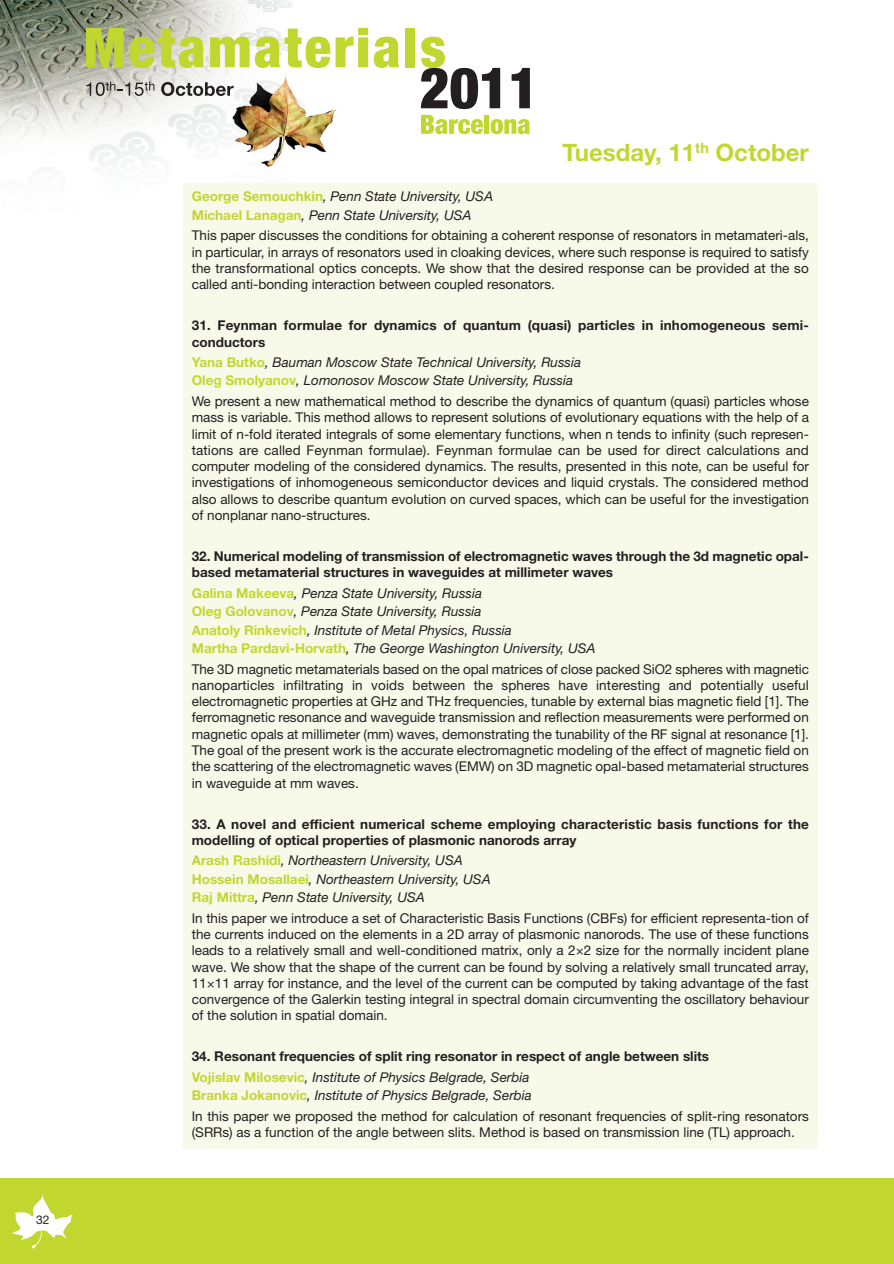
<style>
.page{position:relative;width:894px;height:1264px;background:#fff}
.page>*{position:absolute;margin:0;border:0;box-sizing:border-box;transform-origin:0 0}
.t1{font:700 24px "Helvetica Neue";color:#c1d72f}
.t2{font:13.5px/16.4px "Helvetica Neue";color:#231f20;text-align:justify}
.t3{font:italic 13.5px/18.5px "Helvetica Neue";color:#231f20}
.t4{font:700 13.5px/16.4px "Helvetica Neue";color:#231f20}
.t5{font:12px "Helvetica Neue";color:#231f20}
.s1{font-weight:700;font-style:normal;color:#c1d72f}
.s2{color:#c1d72f}
.s3{font-weight:400;font-style:italic}
.s4{font-weight:700;color:#c1d72f}
.s5{font-style:italic}
</style>
<div class="page">
<img style="left:0;top:0;width:368px;height:169px">
<svg style="left:86px;top:28px;width:38px;height:39px"></svg>
<svg style="left:130px;top:29px;width:74px;height:39px"></svg>
<svg style="left:210px;top:37px;width:39px;height:30px"></svg>
<svg style="left:255px;top:28px;width:144px;height:40px"></svg>
<div style="left:405px;top:28px;width:10px;height:39px;background:#c1d72f"></div>
<svg style="left:86px;top:82px;width:68px;height:14px"></svg>
<svg style="left:161px;top:82px;width:72px;height:14px"></svg>
<svg style="left:420px;top:37px;width:80px;height:72px"></svg>
<svg style="left:511px;top:68px;width:18px;height:40px"></svg>
<svg style="left:421px;top:115px;width:61px;height:19px"></svg>
<div style="left:484px;top:115px;width:5px;height:19px;background:#c1d72f"></div>
<svg style="left:490px;top:119px;width:39px;height:15px"></svg>
<div style="left:0;top:1178px;width:893px;height:86px;background:#c1d72f"></div>
<svg style="left:12px;top:1193px;width:61px;height:55px"></svg>
<div style="left:183px;top:183px;width:634px;height:965px;background:#f7fae9"></div>
<p class="t5" style="left:36px;top:1215px;width:15px">32</p>
<h1 class="t1" style="left:562px;top:144px;width:248px">Tuesday, 11<sup>th</sup> October</h1>
<p class="t3" style="left:192px;top:189px;width:302px"><span class="s1">George Semouchkin</span>, Penn State University, USA<br><span class="s1">Michael Lanagan</span>, Penn State University, USA</p>
<p class="t2" style="left:192px;top:229px;width:618px">This paper discusses the conditions for obtaining a coherent response of resonators in metamateri-als, in particular, in arrays of resonators used in cloaking devices, where such response is required to satisfy the transformational optics concepts. We show that the desired response can be provided at the so called anti-bonding interaction between coupled resonators.</p>
<p class="t4" style="left:192px;top:318px;width:618px">31. Feynman formulae for dynamics of quantum (quasi) particles in inhomogeneous semi&shy;conductors</p>
<p class="t3" style="left:192px;top:354px;width:390px"><span class="s1">Yana Butko</span>, Bauman Moscow State Technical University, Russia<br><span class="s1">Oleg Smolyanov</span>, Lomonosov Moscow State University, Russia</p>
<p class="t2" style="left:192px;top:394px;width:618px">We present a new mathematical method to describe the dynamics of quantum (quasi) particles whose mass is variable. This method allows to represent solutions of evolutionary equations with the help of a limit of n-fold iterated integrals of some elementary functions, when n tends to infinity (such represen&shy;tations are called Feynman formulae). Feynman formulae can be used for direct calculations and computer modeling of the considered dynamics. The results, presented in this note, can be useful for investigations of inhomogeneous semiconductor devices and liquid crystals. The considered method also allows to describe quantum evolution on curved spaces, which can be useful for the investigation of nonplanar nano-structures.</p>
<p class="t4" style="left:192px;top:549px;width:618px">32. Numerical modeling of transmission of electromagnetic waves through the 3d magnetic opal&shy;based metamaterial structures in waveguides at millimeter waves</p>
<p class="t3" style="left:192px;top:585px;width:405px"><span class="s1">Galina Makeeva</span>, Penza State University, Russia<br><span class="s1">Oleg Golovanov</span>, Penza State University, Russia<br><span class="s1">Anatoly Rinkevich</span>, Institute of Metal Physics, Russia<br><span class="s1">Martha Pardavi-Horvath</span>, The George Washington University, USA</p>
<p class="t2" style="left:192px;top:662px;width:618px">The 3D magnetic metamaterials based on the opal matrices of close packed SiO2 spheres with magnetic nanoparticles infiltrating in voids between the spheres have interesting and potentially useful electromagnetic properties at GHz and THz frequencies, tunable by external bias magnetic field [1]. The ferromagnetic resonance and waveguide transmission and reflection measurements were performed on magnetic opals at millimeter (mm) waves, demonstrating the tunability of the RF signal at resonance [1].<br>The goal of the present work is the accurate electromagnetic modeling of the effect of magnetic field on the scattering of the electromagnetic waves (EMW) on 3D magnetic opal-based metamaterial structures in waveguide at mm waves.</p>
<p class="t4" style="left:192px;top:817px;width:618px">33. A novel and efficient numerical scheme employing characteristic basis functions for the modelling of optical properties of plasmonic nanorods array</p>
<p class="t3" style="left:192px;top:853px;width:300px"><span class="s1">Arash Rashidi</span>, Northeastern University, USA<br><span class="s1">Hossein Mosallaei</span>, Northeastern University, USA<br><span class="s1">Raj Mittra</span>, Penn State University, USA</p>
<p class="t2" style="left:192px;top:911px;width:618px">In this paper we introduce a set of Characteristic Basis Functions (CBFs) for efficient representa-tion of the currents induced on the elements in a 2D array of plasmonic nanorods. The use of these functions leads to a relatively small and well-conditioned matrix, only a 2×2 size for the normally incident plane wave. We show that the shape of the current can be found by solving a relatively small truncated array, 11×11 array for instance, and the level of the current can be computed by taking advantage of the fast convergence of the Galerkin testing integral in spectral domain circumventing the oscillatory behaviour of the solution in spatial domain.</p>
<p class="t4" style="left:192px;top:1047px;width:518px;line-height:20.5px">34. Resonant frequencies of split ring resonator in respect of angle between slits<br><span class="s2">Vojislav Milosevic</span><span class="s3">, Institute of Physics Belgrade, Serbia</span></p>
<p class="t2" style="left:192px;top:1086px;width:618px;line-height:20.5px"><span class="s4">Branka Jokanovic</span><span class="s5">, Institute of Physics Belgrade, Serbia<br></span>In this paper we proposed the method for calculation of resonant frequencies of split-ring resonators</p>
<p class="t2" style="left:192px;top:1125px;width:604px">(SRRs) as a function of the angle between slits. Method is based on transmission line (TL) approach.</p>
</div>
